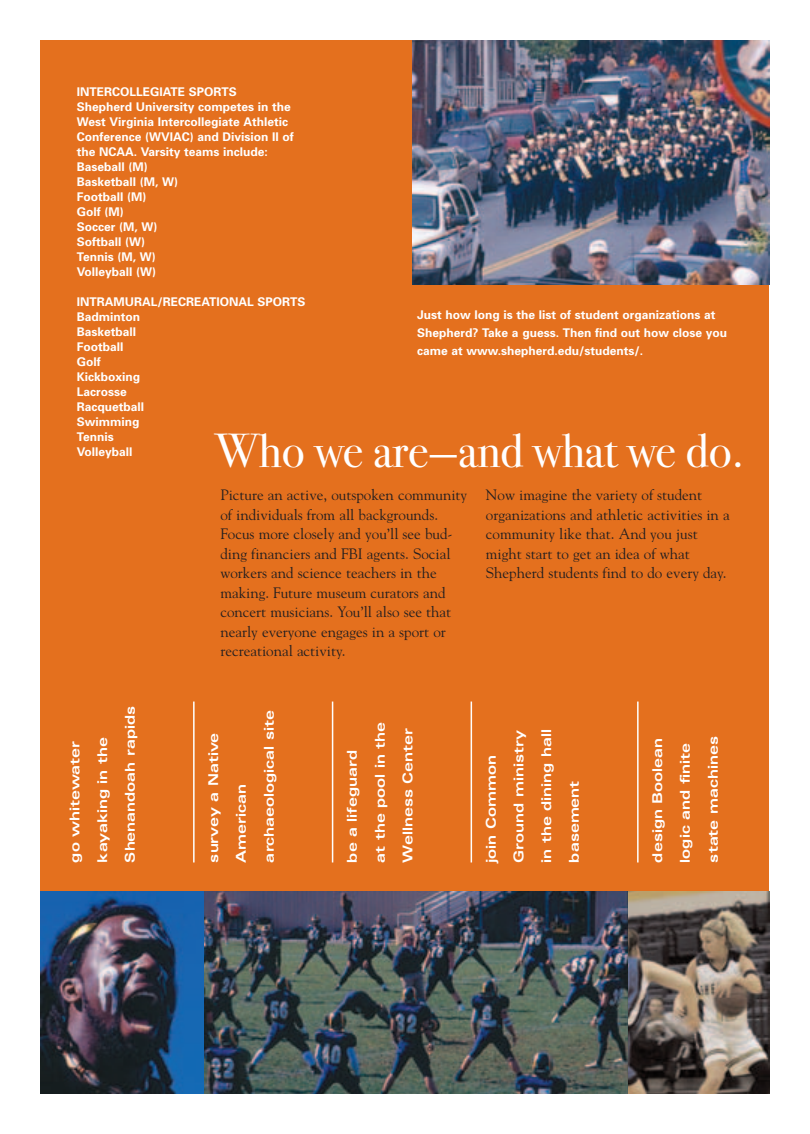
<style>
.page{position:relative;width:810px;height:1134px;background:#fff}
.page>*{position:absolute;margin:0;border:0;box-sizing:border-box;transform-origin:0 0}
.t1{font:48px "Bodoni Sev ITC";color:#fff}
.t2{font:15px/19.5px "Goudy";color:#231f20}
.t3{font:700 expanded 13.5px/27.8px "Univers";color:#fff}
.t4{font:700 12px/15px "Univers";color:#fff}
</style>
<div class="page">
<div style="left:40px;top:40px;width:730px;height:1054px;background:#e4701e"></div>
<img style="left:40px;top:891px;width:730px;height:203px">
<img style="left:413px;top:40px;width:357px;height:245px">
<hr style="left:193px;top:702px;width:2px;height:160px;background:#fff">
<hr style="left:332px;top:702px;width:1px;height:160px;background:#fff">
<hr style="left:471px;top:702px;width:1px;height:160px;background:#fff">
<hr style="left:637px;top:702px;width:2px;height:160px;background:#fff">
<p class="t4" style="left:77px;top:86px;width:219px">INTERCOLLEGIATE SPORTS<br>Shepherd University competes in the<br>West Virginia Intercollegiate Athletic<br>Conference (WVIAC) and Division II of the NCAA. Varsity teams include:<br>Baseball (M)<br>Basketball (M, W)<br>Football (M)<br>Golf (M)<br>Soccer (M, W)<br>Softball (W)<br>Tennis (M, W)<br>Volleyball (W)</p>
<p class="t4" style="left:77px;top:296px;width:230px">INTRAMURAL/RECREATIONAL SPORTS<br>Badminton<br>Basketball<br>Football<br>Golf<br>Kickboxing<br>Lacrosse<br>Racquetball<br>Swimming<br>Tennis<br>Volleyball</p>
<p class="t4" style="left:417px;top:307px;width:311px;line-height:18px">Just how long is the list of student organizations at<br>Shepherd? Take a guess. Then find out how close you came at www.shepherd.edu/students/.</p>
<h1 class="t1" style="left:215px;top:422px;width:531px">Who we are—and what we do.</h1>
<p class="t2" style="left:220px;top:485px;width:248px">Picture an active, outspoken community of individuals from all backgrounds.<br>Focus more closely and you’ll see bud&shy;ding financiers and FBI agents. Social workers and science teachers in the making. Future museum curators and concert musicians. You’ll also see that nearly everyone engages in a sport or recreational activity.</p>
<p class="t2" style="left:486px;top:485px;width:245px">Now imagine the variety of student organizations and athletic activities in a community like that. And you just might start to get an idea of what Shepherd students find to do every day.</p>
<p class="t3" style="left:62px;top:862px;width:158px;rotate:-90deg">go whitewater kayaking in the<br>Shenandoah rapids</p>
<p class="t3" style="left:201px;top:862px;width:154px;rotate:-90deg">survey a Native<br>American archaeological site</p>
<p class="t3" style="left:340px;top:862px;width:142px;rotate:-90deg">be a lifeguard<br>at the pool in the<br>Wellness Center</p>
<p class="t3" style="left:478px;top:862px;width:135px;rotate:-90deg">join Common<br>Ground ministry in the dining hall basement</p>
<p class="t3" style="left:645px;top:862px;width:128px;rotate:-90deg">design Boolean logic and finite state machines</p>
</div>
